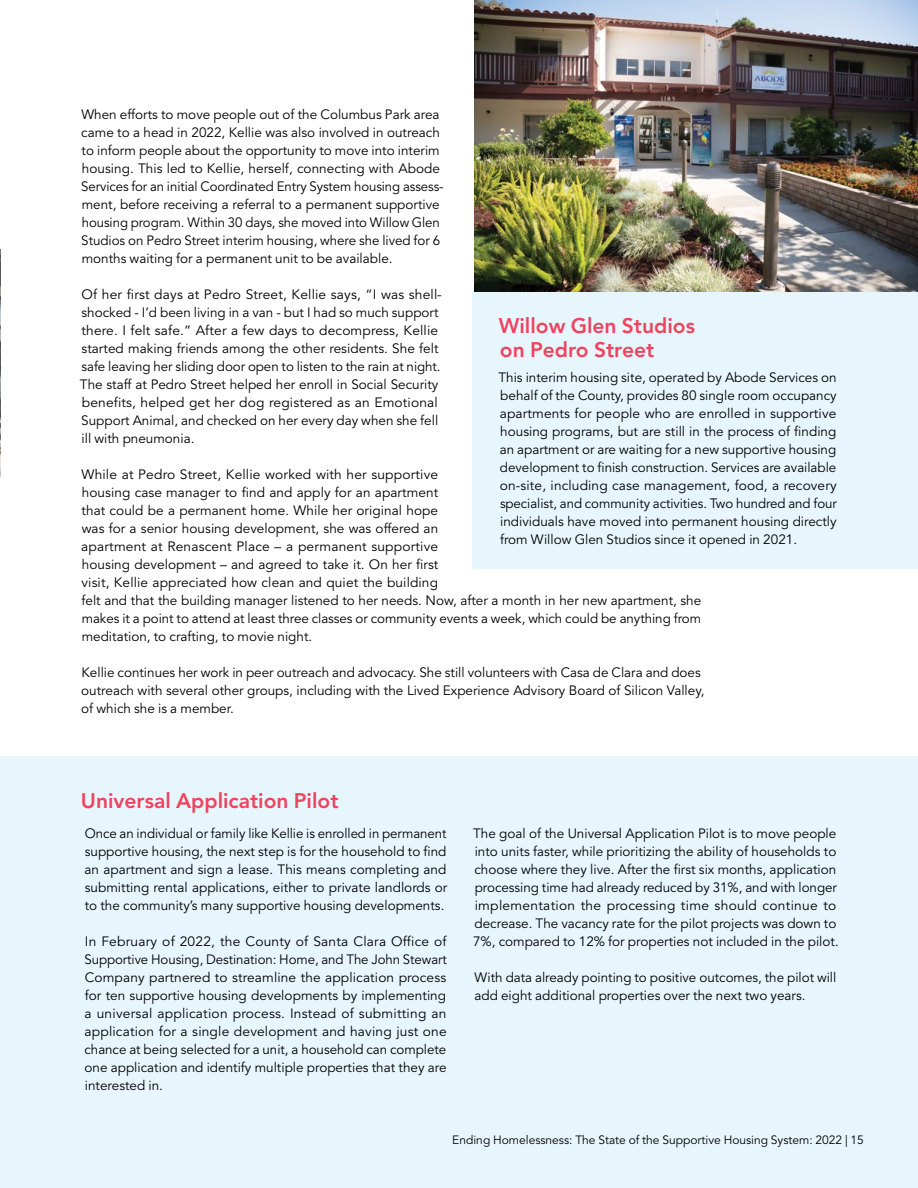
<style>
.page{position:relative;width:918px;height:1188px;background:#fff}
.page>*{position:absolute;margin:0;border:0;box-sizing:border-box;transform-origin:0 0}
.t1{font:800 21px/24px "Avenir";color:#ef435e}
.t2{font:13.5px/18px "Avenir";color:#000}
.t3{font:12px "Avenir";color:#000}
</style>
<div class="page">
<div style="left:0;top:756px;width:918px;height:432px;background:#e7f6fd"></div>
<div style="left:472px;top:291px;width:446px;height:278px;background:#e7f6fd"></div>
<img style="left:474px;top:0;width:444px;height:291px">
<svg style="left:0;top:249px;width:1px;height:229px"></svg>
<p class="t2" style="left:81px;top:106px;width:364px">When efforts to move people out of the Columbus Park area came to a head in 2022, Kellie was also involved in outreach to inform people about the opportunity to move into interim housing. This led to Kellie, herself, connecting with Abode Services for an initial Coordinated Entry System housing assess&shy;ment, before receiving a referral to a permanent supportive housing program. Within 30 days, she moved into Willow Glen Studios on Pedro Street interim housing, where she lived for 6 months waiting for a permanent unit to be available.</p>
<p class="t2" style="left:80px;top:286px;width:363px">Of her first days at Pedro Street, Kellie says, “I was shell&shy;shocked - I’d been living in a van - but I had so much support there. I felt safe.” After a few days to decompress, Kellie started making friends among the other residents. She felt safe leaving her sliding door open to listen to the rain at night.<br>The staff at Pedro Street helped her enroll in Social Security benefits, helped get her dog registered as an Emotional Support Animal, and checked on her every day when she fell ill with pneumonia.</p>
<p class="t2" style="left:81px;top:466px;width:622px">While at Pedro Street, Kellie worked with her supportive<br>housing case manager to find and apply for an apartment<br>that could be a permanent home. While her original hope<br>was for a senior housing development, she was offered an<br>apartment at Renascent Place – a permanent supportive<br>housing development – and agreed to take it. On her first<br>visit, Kellie appreciated how clean and quiet the building<br>felt and that the building manager listened to her needs. Now, after a month in her new apartment, she makes it a point to attend at least three classes or community events a week, which could be anything from meditation, to crafting, to movie night.</p>
<p class="t2" style="left:81px;top:664px;width:625px">Kellie continues her work in peer outreach and advocacy. She still volunteers with Casa de Clara and does outreach with several other groups, including with the Lived Experience Advisory Board of Silicon Valley, of which she is a member.</p>
<h1 class="t1" style="left:499px;top:314px;width:198px">Willow Glen Studios on Pedro Street</h1>
<p class="t2" style="left:498px;top:369px;width:340px;text-align:justify">This interim housing site, operated by Abode Services on behalf of the County, provides 80 single room occupancy apartments for people who are enrolled in supportive housing programs, but are still in the process of finding an apartment or are waiting for a new supportive housing development to finish construction. Services are available on-site, including case management, food, a recovery specialist, and community activities. Two hundred and four individuals have moved into permanent housing directly from Willow Glen Studios since it opened in 2021.</p>
<h1 class="t1" style="left:81px;top:789px;width:259px">Universal Application Pilot</h1>
<p class="t2" style="left:85px;top:825px;width:364px;text-align:justify">Once an individual or family like Kellie is enrolled in permanent supportive housing, the next step is for the household to find an apartment and sign a lease. This means completing and submitting rental applications, either to private landlords or to the community’s many supportive housing developments.</p>
<p class="t2" style="left:85px;top:933px;width:364px;text-align:justify">In February of 2022, the County of Santa Clara Office of Supportive Housing, Destination: Home, and The John Stewart Company partnered to streamline the application process for ten supportive housing developments by implementing a universal application process. Instead of submitting an application for a single development and having just one chance at being selected for a unit, a household can complete one application and identify multiple properties that they are interested in.</p>
<p class="t2" style="left:473px;top:825px;width:367px">The goal of the Universal Application Pilot is to move people into units faster, while prioritizing the ability of households to choose where they live. After the first six months, application processing time had already reduced by 31%, and with longer implementation the processing time should continue to decrease. The vacancy rate for the pilot projects was down to 7%, compared to 12% for properties not included in the pilot.</p>
<p class="t2" style="left:474px;top:969px;width:363px">With data already pointing to positive outcomes, the pilot will add eight additional properties over the next two years.</p>
<p class="t3" style="left:452px;top:1133px;width:413px">Ending Homelessness: The State of the Supportive Housing System: 2022 | 15</p>
</div>
